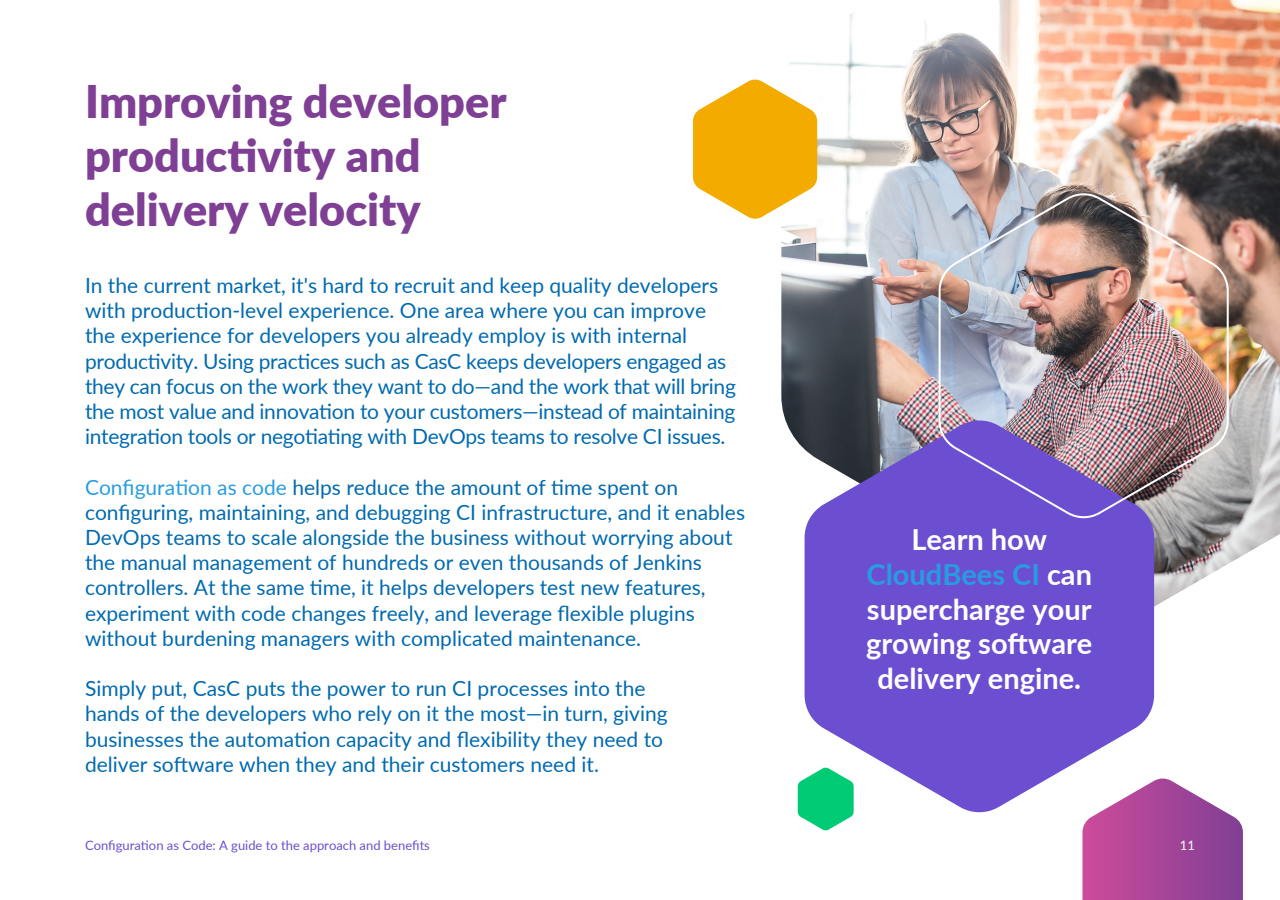
<style>
.page{position:relative;width:1280px;height:900px;background:#fff}
.page>*{position:absolute;margin:0;border:0;box-sizing:border-box;transform-origin:0 0}
.t1{font:900 45px/54px "Lato";color:#7e3f95}
.t2{font:700 29px/34.8px "Lato";color:#fff;text-align:center}
.t3{font:21px/25.2px "Lato";color:#006ab0}
.t4{font:13px "Lato";color:#6c4fd0}
.t5{font:13px "Lato";color:#fff}
.s1{color:#289ce1}
</style>
<div class="page">
<svg style="left:1082px;top:779px;width:161px;height:121px;background:#ae58a2"></svg>
<img style="left:781px;top:0;width:499px;height:621px">
<svg style="left:798px;top:778px;width:55px;height:53px"></svg>
<svg style="left:805px;top:419px;width:349px;height:395px;background:#7d69ce"></svg>
<img style="left:938px;top:190px;width:292px;height:331px">
<svg style="left:693px;top:79px;width:124px;height:140px"></svg>
<h1 class="t1" style="left:85px;top:72px;width:423px">Improving developer productivity and delivery velocity</h1>
<p class="t3" style="left:85px;top:272px;width:652px">In the current market, it's hard to recruit and keep quality developers with production-level experience. One area where you can improve the experience for developers you already employ is with internal productivity. Using practices such as CasC keeps developers engaged as they can focus on the work they want to do—and the work that will bring the most value and innovation to your customers—instead of maintaining integration tools or negotiating with DevOps teams to resolve CI issues.</p>
<p class="t3" style="left:85px;top:474px;width:662px"><span class="s1">Configuration as code</span> helps reduce the amount of time spent on configuring, maintaining, and debugging CI infrastructure, and it enables DevOps teams to scale alongside the business without worrying about the manual management of hundreds or even thousands of Jenkins controllers. At the same time, it helps developers test new features, experiment with code changes freely, and leverage flexible plugins without burdening managers with complicated maintenance.</p>
<p class="t3" style="left:85px;top:675px;width:584px">Simply put, CasC puts the power to run CI processes into the hands of the developers who rely on it the most—in turn, giving businesses the automation capacity and flexibility they need to deliver software when they and their customers need it.</p>
<h2 class="t2" style="left:866px;top:521px;width:228px">Learn how<br><span class="s1">CloudBees CI</span> can supercharge your growing software delivery engine.</h2>
<p class="t4" style="left:85px;top:836px;width:346px">Configuration as Code: A guide to the approach and benefits</p>
<p class="t5" style="left:1180px;top:836px;width:17px">11</p>
</div>
